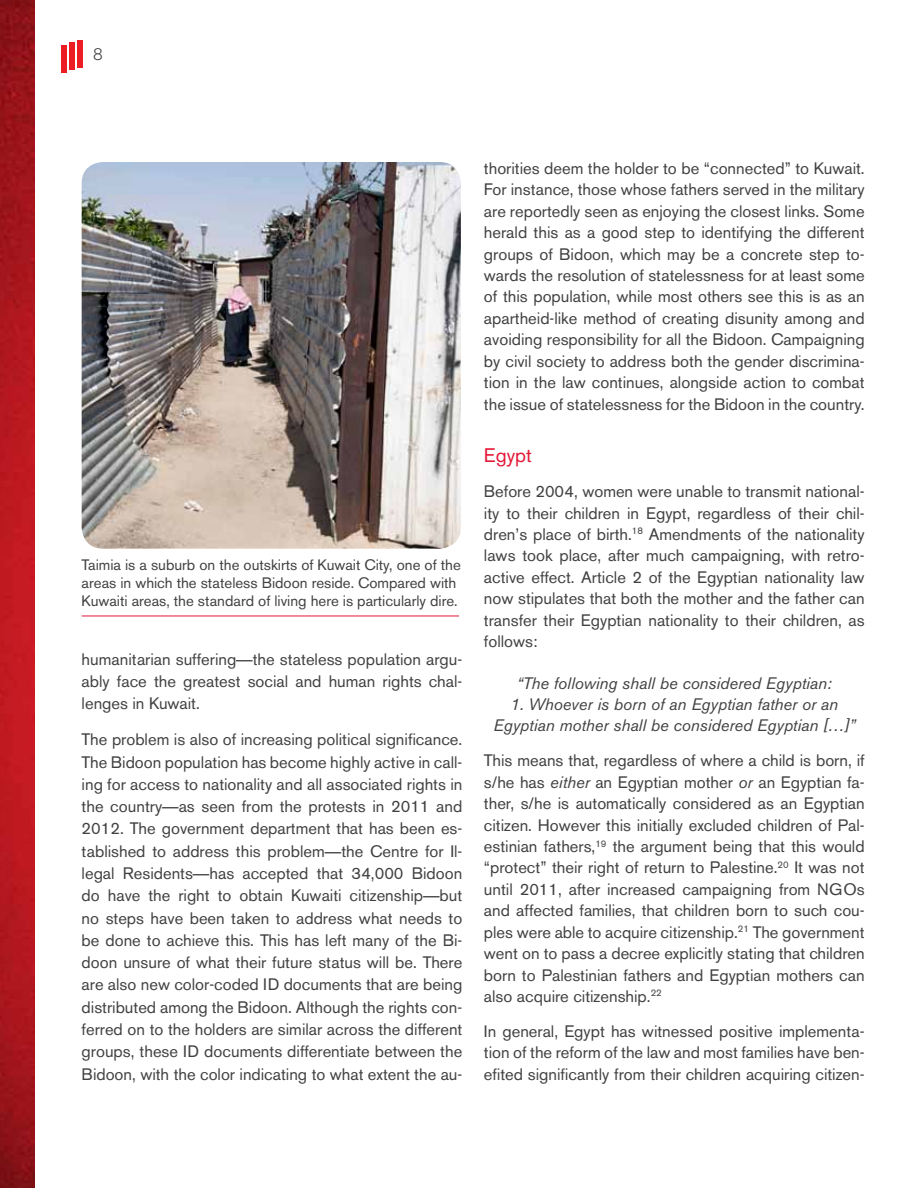
<style>
.page{position:relative;width:918px;height:1188px;background:#fff}
.page>*{position:absolute;margin:0;border:0;box-sizing:border-box;transform-origin:0 0}
.t1{font:19.5px "Akzidenz Grotesk BE";color:#e31837}
.t2{font:16.5px/21.5px "Akzidenz Grotesk BE";color:#414042;text-align:justify}
.t3{font:italic 16.5px/21.5px "Akzidenz Grotesk BE";color:#414042;text-align:center}
.t4{font:300 16.5px "Akzidenz Grotesk BE";color:#414042}
.t5{font:15px/18px "Akzidenz Grotesk BE";color:#414042}
.s1{font-family:"Arial"}
.s2{font-style:italic}
</style>
<div class="page">
<img style="left:0;top:0;width:34px;height:1188px">
<div style="left:69px;top:42px;width:6px;height:28px;background:#ed1d24"></div>
<div style="left:62px;top:45px;width:5px;height:28px;background:#ed1d24"></div>
<div style="left:77px;top:40px;width:6px;height:28px;background:#ed1d24"></div>
<img style="left:82px;top:162px;width:379px;height:387px">
<hr style="left:82px;top:616px;width:377px;height:1px;background:#e31837">
<p class="t4" style="left:93px;top:45px;width:11px">8</p>
<p class="t5" style="left:82px;top:556px;width:381px">Taimia is a suburb on the outskirts of Kuwait City, one of the areas in which the stateless Bidoon reside. Compared with<br>Kuwaiti areas, the standard of living here is particularly dire.</p>
<p class="t2" style="left:82px;top:648px;width:382px;line-height:22.4px">humanitarian suffering<span class="s1">—</span>the stateless population argu&shy;ably face the greatest social and human rights chal&shy;lenges in Kuwait.</p>
<p class="t2" style="left:82px;top:728px;width:382px;line-height:22.4px">The problem is also of increasing political significance.<br>The Bidoon population has become highly active in call&shy;ing for access to nationality and all associated rights in the country<span class="s1">—</span>as seen from the protests in 2011 and 2012. The government department that has been es&shy;tablished to address this problem<span class="s1">—</span>the Centre for Il&shy;legal Residents<span class="s1">—</span>has accepted that 34,000 Bidoon do have the right to obtain Kuwaiti citizenship<span class="s1">—</span>but no steps have been taken to address what needs to be done to achieve this. This has left many of the Bi&shy;doon unsure of what their future status will be. There are also new color-coded ID documents that are being distributed among the Bidoon. Although the rights con&shy;ferred on to the holders are similar across the different groups, these ID documents differentiate between the Bidoon, with the color indicating to what extent the au-</p>
<p class="t2" style="left:484px;top:158px;width:382px">thorities deem the holder to be “connected” to Kuwait.<br>For instance, those whose fathers served in the military are reportedly seen as enjoying the closest links. Some herald this as a good step to identifying the different groups of Bidoon, which may be a concrete step to&shy;wards the resolution of statelessness for at least some of this population, while most others see this is as an apartheid-like method of creating disunity among and avoiding responsibility for all the Bidoon. Campaigning by civil society to address both the gender discrimina&shy;tion in the law continues, alongside action to combat the issue of statelessness for the Bidoon in the country.</p>
<p class="t1" style="left:484px;top:444px;width:49px">Egypt</p>
<p class="t2" style="left:484px;top:481px;width:382px">Before 2004, women were unable to transmit national&shy;ity to their children in Egypt, regardless of their chil&shy;dren’s place of birth.<sup>18</sup> Amendments of the nationality laws took place, after much campaigning, with retro&shy;active effect. Article 2 of the Egyptian nationality law now stipulates that both the mother and the father can transfer their Egyptian nationality to their children, as follows:</p>
<p class="t3" style="left:517px;top:672px;width:316px">“The following shall be considered Egyptian:</p>
<p class="t3" style="left:493px;top:694px;width:363px">1. Whoever is born of an Egyptian father or an<br>Egyptian mother shall be considered Egyptian […]”</p>
<p class="t2" style="left:484px;top:750px;width:382px">This means that, regardless of where a child is born, if s/he has <span class="s2">either</span> an Egyptian mother <span class="s2">or</span> an Egyptian fa&shy;ther, s/he is automatically considered as an Egyptian citizen. However this initially excluded children of Pal&shy;estinian fathers,<sup>19</sup> the argument being that this would “protect” their right of return to Palestine.<sup>20</sup> It was not until 2011, after increased campaigning from NGOs and affected families, that children born to such cou&shy;ples were able to acquire citizenship.<sup>21</sup> The government went on to pass a decree explicitly stating that children born to Palestinian fathers and Egyptian mothers can also acquire citizenship.<sup>22</sup></p>
<p class="t2" style="left:484px;top:1020px;width:382px">In general, Egypt has witnessed positive implementa&shy;tion of the reform of the law and most families have ben&shy;efited significantly from their children acquiring citizen-</p>
</div>
